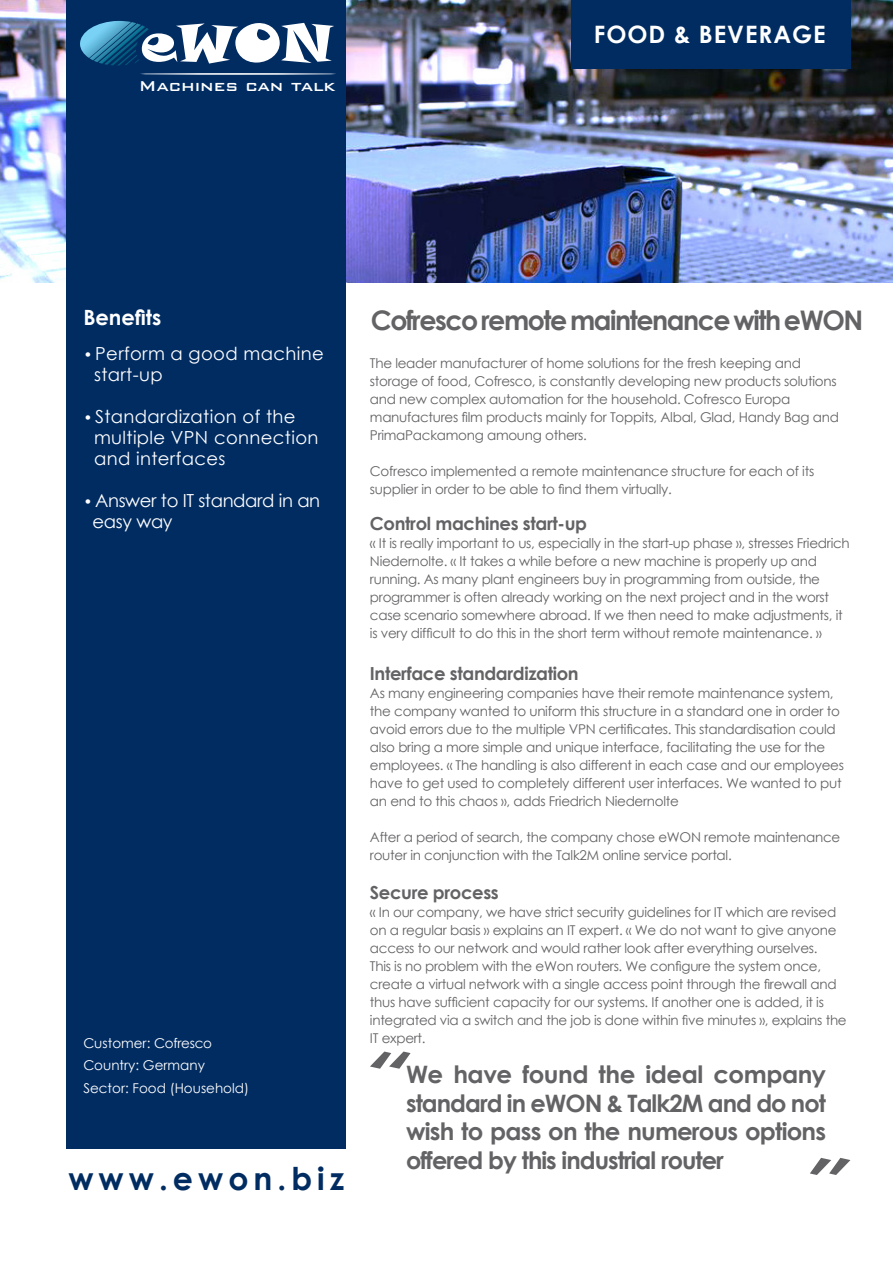
<style>
.page{position:relative;width:893px;height:1263px;background:#fff}
.page>*{position:absolute;margin:0;border:0;box-sizing:border-box;transform-origin:0 0}
._01_corps_de_texte{font:700 31.5px "Century Gothic";letter-spacing:.16em;color:#002c62}
._01_corps_de_texte-2{font:700 27px "Century Gothic";letter-spacing:-.055em;color:#636366}
._01_corps_de_texte-3{font:700 24px/28.5px "Century Gothic";letter-spacing:-.04em;color:#636366;text-align:justify}
.t1{font:700 24px "Century Gothic";letter-spacing:.04em;color:#fff}
._01_corps_de_texte-4{font:700 21px "Century Gothic";color:#fff}
.t2{font:500 19.05px "Bank Gothic BT";color:#fff}
._01_corps_de_texte-5{font:18px "Century Gothic";letter-spacing:.02em;color:#fff}
._01_corps_de_texte-6{font:700 18px "Century Gothic";letter-spacing:-.02em;color:#636366}
._01_corps_de_texte-7{font:18px "Century Gothic";letter-spacing:-.02em;color:#fff}
._01_corps_de_texte-8{font:13.5px/18px "Century Gothic";letter-spacing:-.02em;color:#636366}
._01_corps_de_texte-9{font:13.5px "Century Gothic";color:#fff}
.s1{font-size:15px}
</style>
<div class="page">
<svg style="left:370px;top:1051px;width:41px;height:18px"></svg>
<svg style="left:810px;top:1158px;width:40px;height:17px"></svg>
<img style="left:0;top:0;width:893px;height:283px">
<div style="left:66px;top:0;width:280px;height:1148px;background:#002c62"></div>
<div style="left:571px;top:0;width:280px;height:68px;background:#002c62"></div>
<hr style="left:140px;top:73px;width:196px;height:2px;background:#fff;border-radius:50%">
<svg style="left:80px;top:21px;width:254px;height:45px"></svg>
<p class="t2" style="left:139px;top:76px;width:198px">Machines can talk</p>
<p class="t1" style="left:594px;top:16px;width:233px">FOOD &amp; BEVERAGE</p>
<p class="_01_corps_de_texte-4" style="left:83px;top:302px;width:80px">Benefits</p>
<p class="_01_corps_de_texte-5" style="left:83px;top:341px;width:242px"><span class="s1">•</span> Perform a good machine</p>
<p class="_01_corps_de_texte-5" style="left:94px;top:362px;width:70px">start-up</p>
<p class="_01_corps_de_texte-5" style="left:83px;top:404px;width:214px"><span class="s1">•</span> Standardization of the</p>
<p class="_01_corps_de_texte-5" style="left:94px;top:425px;width:226px">multiple VPN connection</p>
<p class="_01_corps_de_texte-5" style="left:94px;top:446px;width:133px">and interfaces</p>
<p class="_01_corps_de_texte-7" style="left:83px;top:488px;width:238px"><span class="s1">•</span> Answer to IT standard in an</p>
<p class="_01_corps_de_texte-5" style="left:93px;top:509px;width:81px">easy way</p>
<p class="_01_corps_de_texte-9" style="left:83px;top:1033px;width:130px">Customer: Cofresco</p>
<p class="_01_corps_de_texte-9" style="left:83px;top:1056px;width:123px">Country: Germany</p>
<p class="_01_corps_de_texte-9" style="left:83px;top:1078px;width:167px">Sector: Food (Household)</p>
<p class="_01_corps_de_texte" style="left:68px;top:1155px;width:277px">www.ewon.biz</p>
<p class="_01_corps_de_texte-2" style="left:371px;top:299px;width:494px">Cofresco remote maintenance with eWON</p>
<p class="_01_corps_de_texte-8" style="left:370px;top:354px;width:470px">The leader manufacturer of home solutions for the fresh keeping and storage of food, Cofresco, is constantly developing new products solutions and new complex automation for the household. Cofresco Europa manufactures film products mainly for Toppits, Albal, Glad, Handy Bag and PrimaPackamong amoung others.</p>
<p class="_01_corps_de_texte-8" style="left:370px;top:462px;width:446px">Cofresco implemented a remote maintenance structure for each of its supplier in order to be able to find them virtually.</p>
<p class="_01_corps_de_texte-6" style="left:370px;top:510px;width:219px">Control machines start-up</p>
<p class="_01_corps_de_texte-8" style="left:370px;top:534px;width:481px">« It is really important to us, especially in the start-up phase », stresses Friedrich Niedernolte. « It takes a while before a new machine is properly up and running. As many plant engineers buy in programming from outside, the programmer is often already working on the next project and in the worst case scenario somewhere abroad. If we then need to make adjustments, it is very difficult to do this in the short term without remote maintenance. »</p>
<p class="_01_corps_de_texte-6" style="left:370px;top:660px;width:210px">Interface standardization</p>
<p class="_01_corps_de_texte-8" style="left:370px;top:684px;width:475px">As many engineering companies have their remote maintenance system, the company wanted to uniform this structure in a standard one in order to avoid errors due to the multiple VPN certificates. This standardisation could also bring a more simple and unique interface, facilitating the use for the employees. « The handling is also different in each case and our employees have to get used to completely different user interfaces. We wanted to put an end to this chaos », adds Friedrich Niedernolte</p>
<p class="_01_corps_de_texte-8" style="left:370px;top:828px;width:472px">After a period of search, the company chose eWON remote maintenance router in conjunction with the Talk2M online service portal.</p>
<p class="_01_corps_de_texte-6" style="left:370px;top:879px;width:130px">Secure process</p>
<p class="_01_corps_de_texte-8" style="left:370px;top:903px;width:478px">« In our company, we have strict security guidelines for IT which are revised on a regular basis » explains an IT expert. « We do not want to give anyone access to our network and would rather look after everything ourselves.<br>This is no problem with the eWon routers. We configure the system once, create a virtual network with a single access point through the firewall and thus have sufficient capacity for our systems. If another one is added, it is integrated via a switch and the job is done within five minutes », explains the IT expert.</p>
<p class="_01_corps_de_texte-3" style="left:406px;top:1059px;width:422px">We have found the ideal company standard in eWON &amp; Talk2M and do not wish to pass on the numerous options offered by this industrial router</p>
</div>
